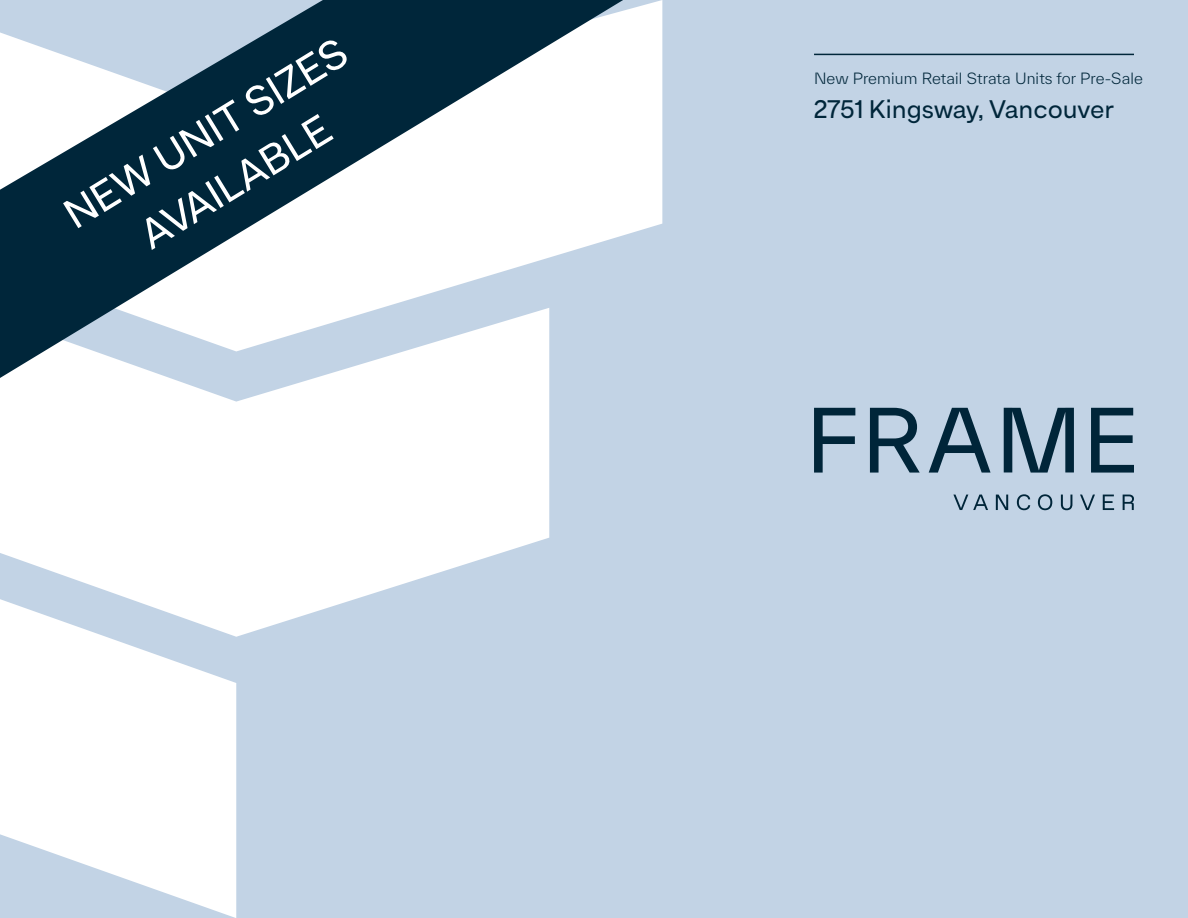
<style>
.page{position:relative;width:1188px;height:918px;background:#c2d3e5}
.page>*{position:absolute;margin:0;border:0;box-sizing:border-box;transform-origin:0 0}
.t1{font:42px/56.7px "Armin Grotesk";color:#fff;text-align:center}
.t2{font:25.5px "Armin Grotesk";letter-spacing:.01em;color:#00263a}
.t3{font:300 15px "TWK Everett";letter-spacing:.01em;color:#00263a}
</style>
<div class="page">
<svg style="left:814px;top:408px;width:41px;height:65px"></svg>
<svg style="left:870px;top:408px;width:50px;height:65px"></svg>
<svg style="left:1091px;top:408px;width:43px;height:65px"></svg>
<svg style="left:929px;top:408px;width:62px;height:65px"></svg>
<svg style="left:1004px;top:408px;width:70px;height:65px"></svg>
<svg style="left:953px;top:495px;width:35px;height:15px"></svg>
<svg style="left:996px;top:495px;width:12px;height:15px"></svg>
<svg style="left:1017px;top:494px;width:13px;height:16px"></svg>
<svg style="left:1038px;top:494px;width:14px;height:16px"></svg>
<svg style="left:1061px;top:495px;width:11px;height:15px"></svg>
<svg style="left:1080px;top:495px;width:15px;height:15px"></svg>
<svg style="left:1103px;top:495px;width:11px;height:15px"></svg>
<svg style="left:1123px;top:495px;width:11px;height:15px"></svg>
<hr style="left:814px;top:54px;width:320px;height:1px;background:#00263a">
<div style="left:623px;top:0;width:39px;height:236px;background:#fff"></div>
<svg style="left:0;top:378px;width:549px;height:259px;fill:#fff"></svg>
<svg style="left:0;top:599px;width:236px;height:319px;fill:#fff"></svg>
<svg style="left:0;top:0;width:623px;height:378px"></svg>
<h1 class="t1" style="left:55px;top:197px;width:324px;rotate:-32deg">NEW UNIT SIZES<br>AVAILABLE</h1>
<p class="t3" style="left:814px;top:68px;width:330px">New Premium Retail Strata Units for Pre-Sale</p>
<h2 class="t2" style="left:814px;top:94px;width:302px">2751 Kingsway, Vancouver</h2>
</div>
